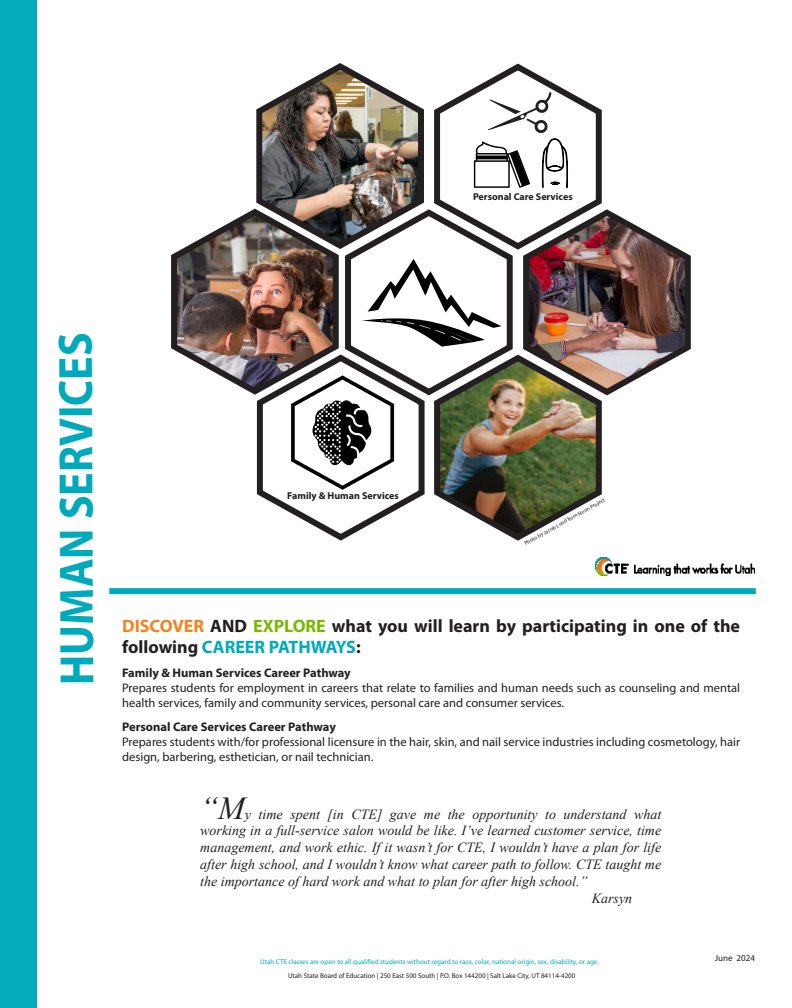
<style>
.page{position:relative;width:792px;height:1008px;background:#fff}
.page>*{position:absolute;margin:0;border:0;box-sizing:border-box;transform-origin:0 0}
.t1{font:700 48.4px "Myriad Pro";letter-spacing:-.005em;color:#00aabc;scale:.91 1}
.t2{font:italic 32px "Times New Roman";color:#231f20}
.t3{font:700 18px/21.6px "Myriad Pro";color:#231f20}
.t4{font:italic 14px "Times New Roman";color:#231f20}
.t5{font:12.5px/15px "Myriad Pro";color:#231f20}
.t6{font:700 12.5px "Myriad Pro";color:#231f20}
.t7{font:700 10px "Myriad Pro";color:#231f20}
.t8{font:9px "Myriad Pro";color:#231f20}
.t9{font:7px "Myriad Pro";color:#00aabc}
.t10{font:7px "Myriad Pro";color:#231f20}
.t11{font:5.5px "Myriad Pro";color:#231f20}
.s1{color:#f58220}
.s2{color:#78b800}
.s3{color:#00aabc}
</style>
<div class="page">
<div style="left:109px;top:588px;width:647px;height:6px;background:#00aabc"></div>
<img style="left:596px;top:557px;width:158px;height:18px">
<div style="left:0;top:0;width:37px;height:1008px;background:#00aabc"></div>
<img style="left:171px;top:63px;width:520px;height:478px">
<p class="t7" style="left:473px;top:190px;width:101px">Personal Care Services</p>
<h1 class="t1" style="left:45px;top:685px;width:389px;rotate:-90deg">HUMAN SERVICES</h1>
<p class="t7" style="left:287px;top:489px;width:113px">Family &amp; Human Services</p>
<p class="t11" style="left:523px;top:541px;width:93px;rotate:-29deg">Photo by Jacob Lund from Noun Project</p>
<h3 class="t3" style="left:122px;top:614px;width:619px"><span class="s1">DISCOVER</span> AND <span class="s2">EXPLORE</span> what you will learn by participating in one of the following <span class="s3">CAREER PATHWAYS</span>:</h3>
<p class="t6" style="left:122px;top:665px;width:230px">Family &amp; Human Services Career Pathway</p>
<p class="t5" style="left:122px;top:680px;width:619px">Prepares students for employment in careers that relate to families and human needs such as counseling and mental health services, family and community services, personal care and consumer services.</p>
<p class="t6" style="left:122px;top:719px;width:215px">Personal Care Services Career Pathway</p>
<p class="t5" style="left:122px;top:734px;width:620px">Prepares students with/for professional licensure in the hair, skin, and nail service industries including cosmetology, hair design, barbering, esthetician, or nail technician.</p>
<h2 class="t2" style="left:200px;top:786px;width:46px">“M</h2>
<p class="t4" style="left:245px;top:804px;width:418px">y time spent [in CTE] gave me the opportunity to understand what</p>
<p class="t4" style="left:200px;top:821px;width:463px">working in a full-service salon would be like. I’ve learned customer service, time</p>
<p class="t4" style="left:200px;top:838px;width:463px">management, and work ethic. If it wasn’t for CTE, I wouldn’t have a plan for life</p>
<p class="t4" style="left:200px;top:855px;width:463px">after high school, and I wouldn’t know what career path to follow. CTE taught me</p>
<p class="t4" style="left:200px;top:871px;width:389px">the importance of hard work and what to plan for after high school.”</p>
<p class="t4" style="left:592px;top:888px;width:42px">Karsyn</p>
<p class="t9" style="left:260px;top:957px;width:340px">Utah CTE classes are open to all qualified students without regard to race, color, national origin, sex, disability, or age.</p>
<p class="t10" style="left:288px;top:972px;width:289px">Utah State Board of Education | 250 East 500 South | P.O. Box 144200 | Salt Lake City, UT 84114-4200</p>
<p class="t8" style="left:715px;top:952px;width:42px">June 2024</p>
</div>
